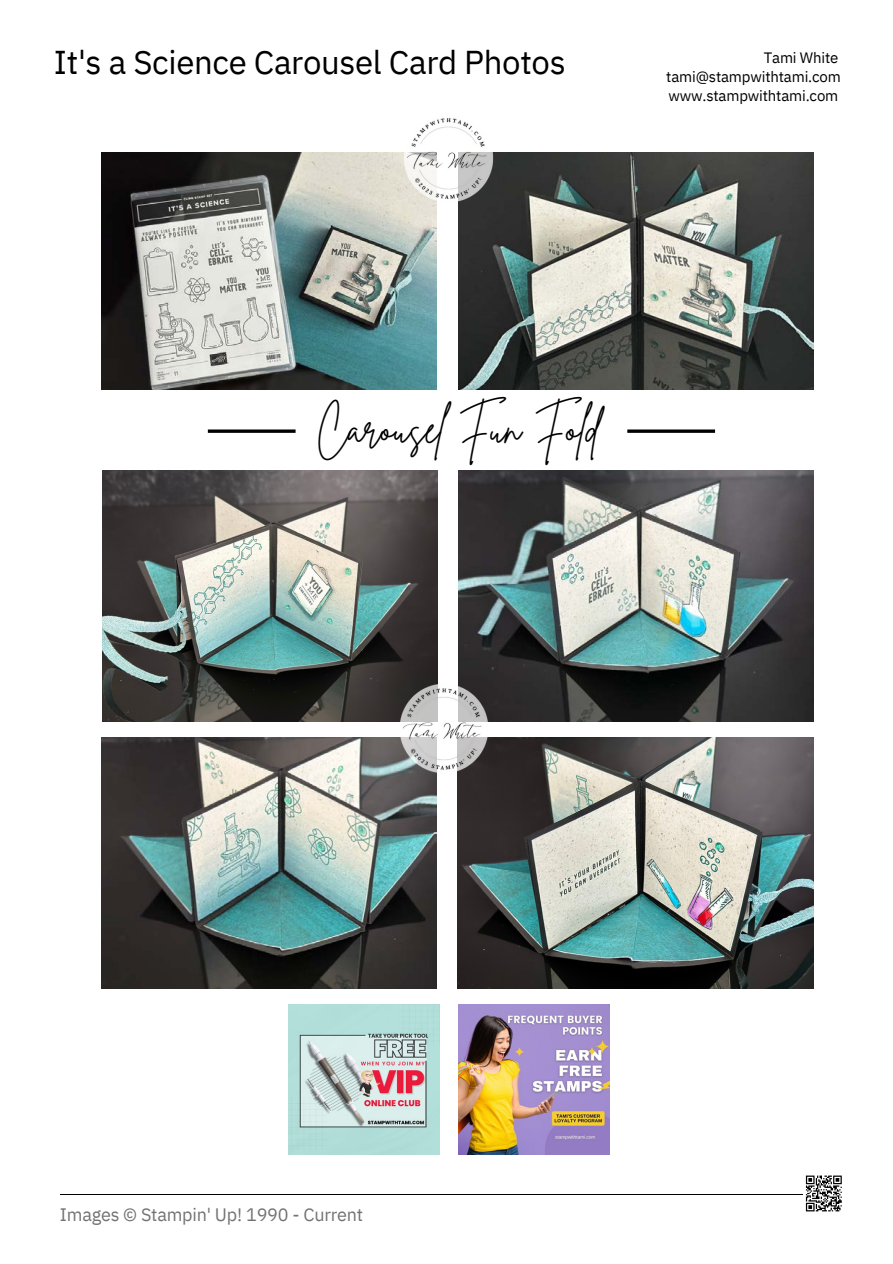
<style>
.page{position:relative;width:893px;height:1264px;background:#fff}
.page>*{position:absolute;margin:0;border:0;box-sizing:border-box;transform-origin:0 0}
.t1{font:42px "Brittany Signature";color:#000}
.t2{font:33px "IBM Plex Sans";letter-spacing:-.01em;color:#000}
.t3{font:18px "IBM Plex Sans";letter-spacing:-.01em;color:#737373}
.t4{font:15px/19px "IBM Plex Sans";letter-spacing:-.01em;color:#000}
</style>
<div class="page">
<img style="left:102px;top:152px;width:335px;height:237px">
<img style="left:102px;top:470px;width:335px;height:251px">
<img style="left:458px;top:152px;width:355px;height:237px">
<img style="left:458px;top:470px;width:355px;height:251px">
<svg style="left:208px;top:429px;width:87px;height:4px"></svg>
<svg style="left:627px;top:429px;width:88px;height:4px"></svg>
<img style="left:102px;top:737px;width:335px;height:251px">
<img style="left:457px;top:737px;width:356px;height:251px">
<img style="left:375px;top:660px;width:137px;height:137px">
<img style="left:380px;top:118px;width:137px;height:108px">
<img style="left:288px;top:1004px;width:151px;height:150px">
<img style="left:458px;top:1004px;width:151px;height:150px">
<svg style="left:806px;top:1211px;width:34px;height:1px"></svg>
<svg style="left:60px;top:1175px;width:782px;height:36px"></svg>
<p class="t2" style="left:54px;top:40px;width:513px">It's a Science Carousel Card Photos</p>
<p class="t4" style="left:666px;top:48px;width:176px;text-indent:97px">Tami White tami@stampwithtami.com www.stampwithtami.com</p>
<p class="t1" style="left:316px;top:401px;width:285px">Carousel Fun Fold</p>
<p class="t3" style="left:60px;top:1202px;width:305px">Images © Stampin' Up! 1990 - Current</p>
</div>
